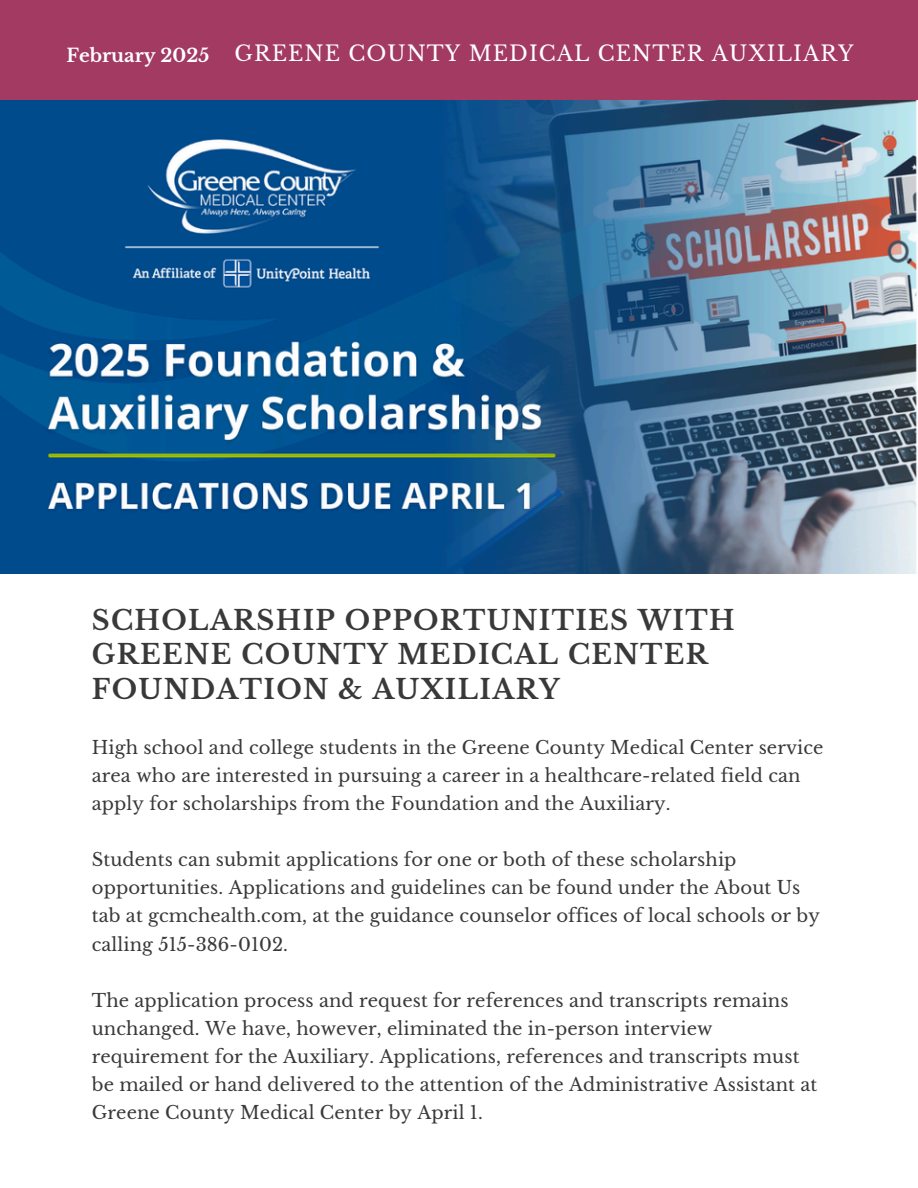
<style>
.page{position:relative;width:918px;height:1188px;background:#fff}
.page>*{position:absolute;margin:0;border:0;box-sizing:border-box;transform-origin:0 0}
.t1{font:700 27px/34.8px "Libre Baskerville";letter-spacing:.05em;color:#3a3939}
.t2{font:21.15px "Libre Baskerville";letter-spacing:.05em;color:#fff}
.t3{font:700 18.3px "Libre Baskerville";color:#fff}
.t4{font:18px/28.2px "Libre Baskerville";letter-spacing:.005em;color:#3a3939}
</style>
<div class="page">
<img style="left:0;top:100px;width:918px;height:473px">
<div style="left:0;top:0;width:918px;height:100px;background:#a23a61"></div>
<p class="t3" style="left:66px;top:44px;width:144px">February 2025</p>
<p class="t2" style="left:235px;top:40px;width:621px">GREENE COUNTY MEDICAL CENTER AUXILIARY</p>
<h1 class="t1" style="left:92px;top:603px;width:644px">SCHOLARSHIP OPPORTUNITIES WITH<br>GREENE COUNTY MEDICAL CENTER<br>FOUNDATION &amp; AUXILIARY</h1>
<h2 class="t4" style="left:92px;top:733px;width:733px">High school and college students in the Greene County Medical Center service area who are interested in pursuing a career in a healthcare-related field can apply for scholarships from the Foundation and the Auxiliary.</h2>
<h3 class="t4" style="left:92px;top:846px;width:730px">Students can submit applications for one or both of these scholarship opportunities. Applications and guidelines can be found under the About Us tab at gcmchealth.com, at the guidance counselor offices of local schools or by calling 515-386-0102.</h3>
<p class="t4" style="left:92px;top:986px;width:727px">The application process and request for references and transcripts remains unchanged. We have, however, eliminated the in-person interview requirement for the Auxiliary. Applications, references and transcripts must be mailed or hand delivered to the attention of the Administrative Assistant at Greene County Medical Center by April 1.</p>
</div>
